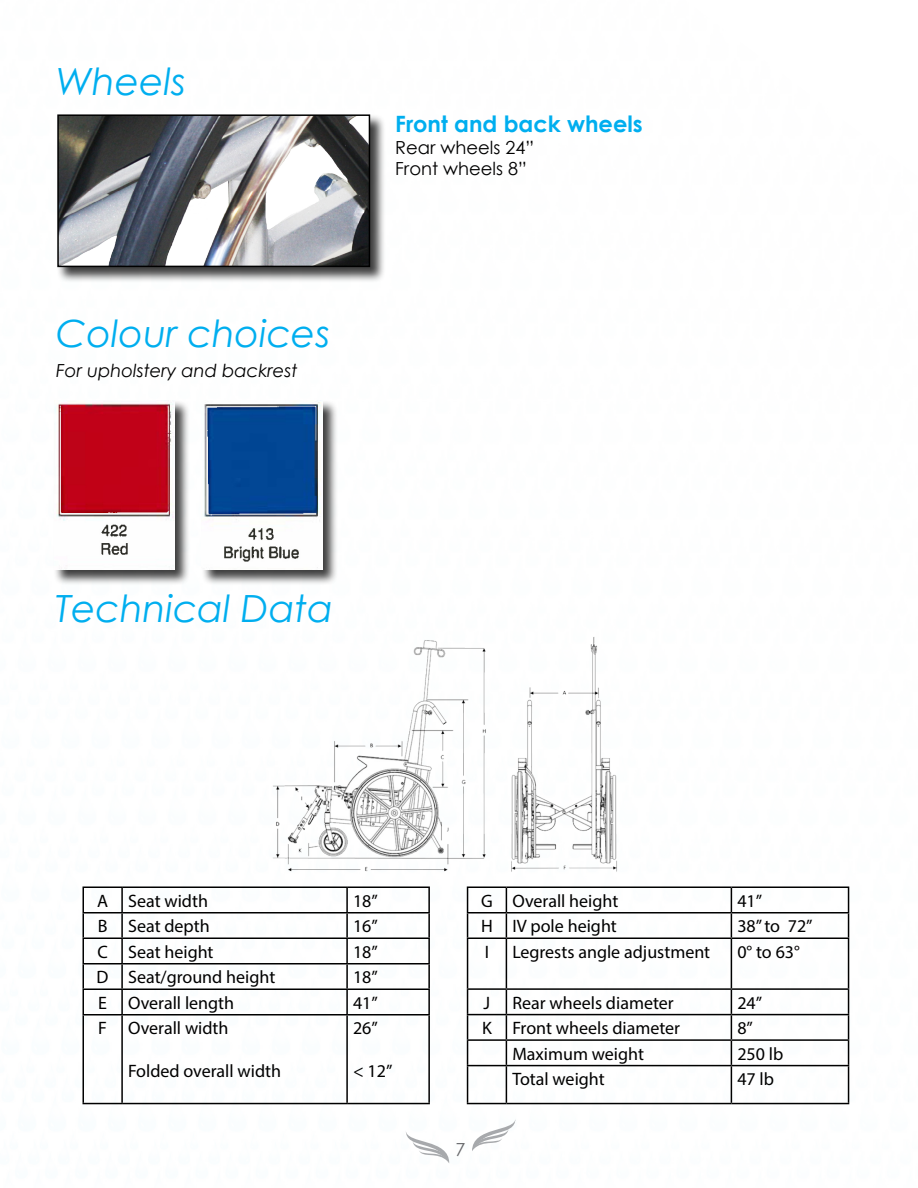
<style>
.page{position:relative;width:918px;height:1188px;background:#fff}
.page>*{position:absolute;margin:0;border:0;box-sizing:border-box;transform-origin:0 0}
.t1{font:italic 37.5px "Century Gothic";color:#00aeef}
.t2{font:700 22.5px "Century Gothic";color:#00aeef}
.t3{font:18px "Myriad Pro";color:#000}
.t4{font:18px/21.6px "Century Gothic";color:#000}
.t5{font:italic 18px "Century Gothic";color:#000}
.t6{font:18px "Century Gothic";color:#656669}
</style>
<div class="page">
<img style="left:82px;top:886px;width:768px;height:219px">
<svg style="left:406px;top:1132px;width:44px;height:31px"></svg>
<svg style="left:472px;top:1119px;width:44px;height:32px"></svg>
<img style="left:273px;top:637px;width:344px;height:235px">
<div style="left:56px;top:114px;width:330px;height:169px;background:#000;opacity:.75"></div>
<img style="left:60px;top:117px;width:307px;height:147px">
<div style="left:57px;top:114px;width:313px;height:153px;border:2px solid #000"></div>
<div style="left:53px;top:399px;width:138px;height:187px;background:#000;opacity:.75"></div>
<img style="left:54px;top:400px;width:121px;height:170px">
<div style="left:201px;top:399px;width:137px;height:187px;background:#000;opacity:.75"></div>
<img style="left:202px;top:400px;width:120px;height:170px">
<hr style="left:82px;top:886px;width:40px;height:2px;background:#000">
<hr style="left:82px;top:888px;width:2px;height:24px;background:#000">
<hr style="left:122px;top:886px;width:225px;height:2px;background:#000">
<hr style="left:121px;top:888px;width:2px;height:24px;background:#000">
<hr style="left:347px;top:886px;width:83px;height:2px;background:#000">
<hr style="left:346px;top:888px;width:2px;height:24px;background:#000">
<hr style="left:428px;top:888px;width:2px;height:24px;background:#000">
<hr style="left:82px;top:912px;width:40px;height:2px;background:#000">
<hr style="left:82px;top:914px;width:2px;height:24px;background:#000">
<hr style="left:122px;top:912px;width:225px;height:2px;background:#000">
<hr style="left:121px;top:914px;width:2px;height:24px;background:#000">
<hr style="left:347px;top:912px;width:83px;height:2px;background:#000">
<hr style="left:346px;top:914px;width:2px;height:24px;background:#000">
<hr style="left:428px;top:914px;width:2px;height:24px;background:#000">
<hr style="left:82px;top:938px;width:40px;height:1px;background:#000">
<hr style="left:82px;top:939px;width:2px;height:24px;background:#000">
<hr style="left:122px;top:938px;width:225px;height:1px;background:#000">
<hr style="left:121px;top:939px;width:2px;height:24px;background:#000">
<hr style="left:347px;top:938px;width:83px;height:1px;background:#000">
<hr style="left:346px;top:939px;width:2px;height:24px;background:#000">
<hr style="left:428px;top:939px;width:2px;height:24px;background:#000">
<hr style="left:82px;top:963px;width:40px;height:1px;background:#000">
<hr style="left:82px;top:964px;width:2px;height:24px;background:#000">
<hr style="left:122px;top:963px;width:225px;height:1px;background:#000">
<hr style="left:121px;top:964px;width:2px;height:24px;background:#000">
<hr style="left:347px;top:963px;width:83px;height:1px;background:#000">
<hr style="left:346px;top:964px;width:2px;height:24px;background:#000">
<hr style="left:428px;top:964px;width:2px;height:24px;background:#000">
<hr style="left:82px;top:988px;width:40px;height:2px;background:#000">
<hr style="left:82px;top:990px;width:2px;height:24px;background:#000">
<hr style="left:122px;top:988px;width:225px;height:2px;background:#000">
<hr style="left:121px;top:990px;width:2px;height:24px;background:#000">
<hr style="left:347px;top:988px;width:83px;height:2px;background:#000">
<hr style="left:346px;top:990px;width:2px;height:24px;background:#000">
<hr style="left:428px;top:990px;width:2px;height:24px;background:#000">
<hr style="left:82px;top:1014px;width:40px;height:2px;background:#000">
<hr style="left:82px;top:1016px;width:2px;height:87px;background:#000">
<hr style="left:122px;top:1014px;width:225px;height:2px;background:#000">
<hr style="left:121px;top:1016px;width:2px;height:87px;background:#000">
<hr style="left:347px;top:1014px;width:83px;height:2px;background:#000">
<hr style="left:346px;top:1016px;width:2px;height:87px;background:#000">
<hr style="left:428px;top:1016px;width:2px;height:87px;background:#000">
<hr style="left:82px;top:1103px;width:40px;height:1px;background:#000">
<hr style="left:122px;top:1103px;width:225px;height:1px;background:#000">
<hr style="left:347px;top:1103px;width:83px;height:1px;background:#000">
<hr style="left:467px;top:886px;width:39px;height:2px;background:#000">
<hr style="left:506px;top:886px;width:225px;height:2px;background:#000">
<hr style="left:731px;top:886px;width:118px;height:2px;background:#000">
<hr style="left:467px;top:912px;width:39px;height:2px;background:#000">
<svg style="left:467px;top:888px;width:1px;height:50px"></svg>
<hr style="left:506px;top:912px;width:225px;height:2px;background:#000">
<svg style="left:506px;top:888px;width:1px;height:50px"></svg>
<hr style="left:731px;top:912px;width:118px;height:2px;background:#000">
<svg style="left:731px;top:888px;width:1px;height:50px"></svg>
<svg style="left:848px;top:888px;width:1px;height:50px"></svg>
<hr style="left:467px;top:938px;width:39px;height:1px;background:#000">
<hr style="left:467px;top:939px;width:1px;height:49px;background:#000">
<hr style="left:506px;top:938px;width:225px;height:1px;background:#000">
<hr style="left:506px;top:939px;width:1px;height:49px;background:#000">
<hr style="left:731px;top:938px;width:118px;height:1px;background:#000">
<hr style="left:731px;top:939px;width:1px;height:49px;background:#000">
<hr style="left:848px;top:939px;width:1px;height:49px;background:#000">
<hr style="left:467px;top:988px;width:39px;height:2px;background:#000">
<hr style="left:506px;top:988px;width:225px;height:2px;background:#000">
<hr style="left:731px;top:988px;width:118px;height:2px;background:#000">
<hr style="left:467px;top:1014px;width:39px;height:1px;background:#000">
<hr style="left:506px;top:1014px;width:225px;height:1px;background:#000">
<hr style="left:731px;top:1014px;width:118px;height:1px;background:#000">
<hr style="left:467px;top:1039px;width:39px;height:2px;background:#000">
<svg style="left:467px;top:990px;width:1px;height:75px"></svg>
<hr style="left:506px;top:1039px;width:225px;height:2px;background:#000">
<svg style="left:506px;top:990px;width:1px;height:75px"></svg>
<hr style="left:731px;top:1039px;width:118px;height:2px;background:#000">
<svg style="left:731px;top:990px;width:1px;height:75px"></svg>
<svg style="left:848px;top:990px;width:1px;height:75px"></svg>
<hr style="left:467px;top:1065px;width:39px;height:1px;background:#000">
<hr style="left:467px;top:1066px;width:1px;height:37px;background:#000">
<hr style="left:506px;top:1065px;width:225px;height:1px;background:#000">
<hr style="left:506px;top:1066px;width:1px;height:37px;background:#000">
<hr style="left:731px;top:1065px;width:118px;height:1px;background:#000">
<hr style="left:731px;top:1066px;width:1px;height:37px;background:#000">
<hr style="left:848px;top:1066px;width:1px;height:37px;background:#000">
<hr style="left:467px;top:1103px;width:39px;height:1px;background:#000">
<hr style="left:506px;top:1103px;width:225px;height:1px;background:#000">
<hr style="left:731px;top:1103px;width:118px;height:1px;background:#000">
<h1 class="t1" style="left:56px;top:55px;width:131px">Wheels</h1>
<h1 class="t1" style="left:56px;top:307px;width:275px">Colour choices</h1>
<p class="t5" style="left:56px;top:358px;width:243px">For upholstery and backrest</p>
<p class="t2" style="left:395px;top:107px;width:249px">Front and back wheels</p>
<p class="t4" style="left:395px;top:136px;width:140px">Rear wheels 24”<br>Front wheels 8”</p>
<h1 class="t1" style="left:56px;top:582px;width:279px">Technical Data</h1>
<p class="t3" style="left:97px;top:890px;width:112px">A Seat width</p>
<p class="t3" style="left:353px;top:890px;width:26px">18”</p>
<p class="t3" style="left:98px;top:915px;width:114px">B Seat depth</p>
<p class="t3" style="left:353px;top:915px;width:26px">16”</p>
<p class="t3" style="left:97px;top:941px;width:118px">C Seat height</p>
<p class="t3" style="left:353px;top:941px;width:26px">18”</p>
<p class="t3" style="left:97px;top:966px;width:180px">D Seat/ground height</p>
<p class="t3" style="left:353px;top:966px;width:26px">18”</p>
<p class="t3" style="left:98px;top:992px;width:138px">E Overall length</p>
<p class="t3" style="left:353px;top:992px;width:26px">41”</p>
<p class="t3" style="left:98px;top:1017px;width:132px">F Overall width</p>
<p class="t3" style="left:128px;top:1060px;width:155px">Folded overall width</p>
<p class="t3" style="left:353px;top:1017px;width:26px">26”</p>
<p class="t3" style="left:353px;top:1060px;width:41px">&lt; 12”</p>
<p class="t3" style="left:481px;top:890px;width:139px">G Overall height</p>
<p class="t3" style="left:737px;top:890px;width:26px">41”</p>
<p class="t3" style="left:481px;top:915px;width:137px">H IV pole height</p>
<p class="t3" style="left:737px;top:915px;width:77px">38” to 72”</p>
<p class="t3" style="left:485px;top:941px;width:6px">I</p>
<p class="t3" style="left:512px;top:941px;width:199px">Legrests angle adjustment</p>
<p class="t3" style="left:737px;top:941px;width:64px">0° to 63°</p>
<p class="t3" style="left:484px;top:991px;width:192px">J Rear wheels diameter</p>
<p class="t3" style="left:737px;top:991px;width:26px">24”</p>
<p class="t3" style="left:482px;top:1017px;width:200px">K Front wheels diameter</p>
<p class="t3" style="left:737px;top:1017px;width:17px">8”</p>
<p class="t3" style="left:512px;top:1042px;width:133px">Maximum weight</p>
<p class="t3" style="left:737px;top:1042px;width:48px">250 lb</p>
<p class="t3" style="left:512px;top:1068px;width:94px">Total weight</p>
<p class="t3" style="left:737px;top:1068px;width:38px">47 lb</p>
<p class="t6" style="left:456px;top:1136px;width:11px">7</p>
</div>
